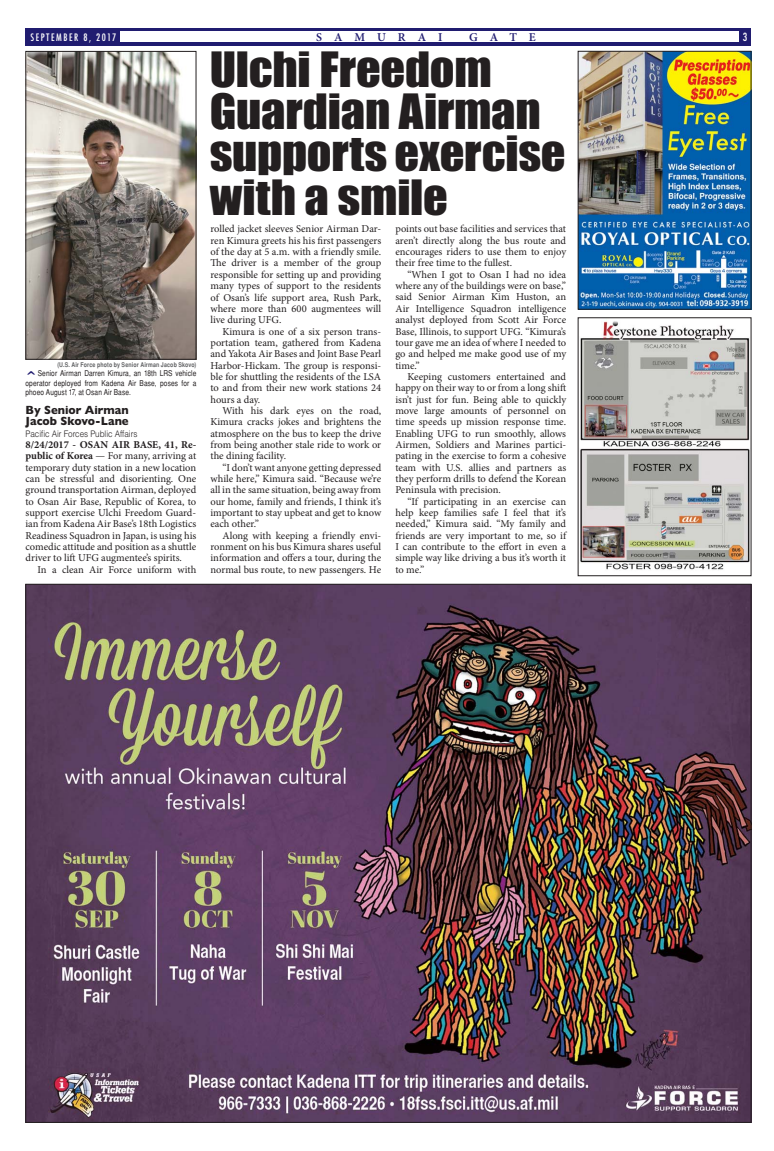
<style>
.page{position:relative;width:774px;height:1151px;background:#fff}
.page>*{position:absolute;margin:0;border:0;box-sizing:border-box;transform-origin:0 0}
.t1{font:45px/42.7px "Impact";letter-spacing:-.005em;color:#231f20;scale:1.08 1}
.t2{font:700 12px/11.3px "Gill Sans";color:#231f20;scale:.95 1}
.t3{font:600 12px "Minion Pro";letter-spacing:1em;color:#201c70}
.t4{font:500 condensed 11px "Futura";color:#fff}
.t5{font:10.5px/11.3px "Minion Pro";color:#231f20;text-align:justify}
.t6{font:500 condensed 10px "Futura";letter-spacing:.15em;color:#fff}
.t7{font:300 9px "Helvetica";letter-spacing:-.005em;color:#231f20;scale:.9 1}
.t8{font:condensed 8px/9.5px "Helvetica";letter-spacing:.015em;color:#231f20;text-align:justify}
.t9{font:700 condensed 6.5px "Helvetica";letter-spacing:.02em;color:#636466}
.s1{font-family:"OCRA Std";font-stretch:normal;color:#201c70}
.s2{font-weight:700}
</style>
<div class="page">
<div style="left:26px;top:28px;width:725px;height:17px;background:#201c70"></div>
<div style="left:120px;top:32px;width:618px;height:10px;background:#fff"></div>
<img style="left:28px;top:586px;width:721px;height:535px">
<img style="left:27px;top:53px;width:167px;height:305px">
<div style="left:25px;top:51px;width:171px;height:309px;border:1px solid #231f20"></div>
<img style="left:580px;top:53px;width:169px;height:254px">
<div style="left:578px;top:51px;width:173px;height:258px;border:1px solid #231f20"></div>
<img style="left:580px;top:321px;width:169px;height:249px">
<div style="left:578px;top:317px;width:173px;height:259px;border:1px solid #231f20"></div>
<p class="t6" style="left:30px;top:31px;width:87px">SEPTEMBER 8, 2017</p>
<p class="t3" style="left:316px;top:30px;width:128px">SAMURAI</p>
<p class="t3" style="left:469px;top:30px;width:68px">GATE</p>
<p class="t4" style="left:743px;top:31px;width:6px">3</p>
<p class="t9" style="left:57px;top:362px;width:141px">(U.S. Air Force photo by Senior Airman Jacob Skovo)</p>
<p class="t8" style="left:25px;top:369px;width:172px"><span class="s1">^</span>Senior Airman Darren Kimura, an 18th LRS vehicle operator deployed from Kadena Air Base, poses for a phoeo August 17, at Osan Air Base.</p>
<p class="t2" style="left:26px;top:404px;width:110px">By Senior Airman<br>Jacob Skovo-Lane</p>
<p class="t7" style="left:26px;top:428px;width:126px">Pacific Air Forces Public Affairs</p>
<p class="t5" style="left:26px;top:440px;width:172px"><span class="s2">8/24/2017 - OSAN AIR BASE, 41, Re&shy;public of Korea</span> — For many, arriving at temporary duty station in a new location can be stressful and disorienting. One ground transportation Airman, deployed to Osan Air Base, Republic of Korea, to support exercise Ulchi Freedom Guard&shy;ian from Kadena Air Base’s 18th Logistics Readiness Squadron in Japan, is using his comedic attitude and position as a shuttle driver to lift UFG augmentee’s spirits.</p>
<p class="t5" style="left:38px;top:565px;width:160px">In a clean Air Force uniform with</p>
<h1 class="t1" style="left:210px;top:50px;width:331px">Ulchi Freedom<br>Guardian Airman supports exercise with a smile</h1>
<p class="t5" style="left:210px;top:224px;width:172px">rolled jacket sleeves Senior Airman Dar&shy;ren Kimura greets his his first passengers of the day at 5 a.m. with a friendly smile.<br>The driver is a member of the group responsible for setting up and providing many types of support to the residents of Osan’s life support area, Rush Park, where more than 600 augmentees will live during UFG.</p>
<p class="t5" style="left:210px;top:326px;width:172px;text-indent:12px">Kimura is one of a six person trans&shy;portation team, gathered from Kadena and Yakota Air Bases and Joint Base Pearl Harbor-Hickam. The group is responsi&shy;ble for shuttling the residents of the LSA to and from their new work stations 24 hours a day.</p>
<p class="t5" style="left:210px;top:406px;width:172px;text-indent:12px">With his dark eyes on the road, Kimura cracks jokes and brightens the atmosphere on the bus to keep the drive from being another stale ride to work or the dining facility.</p>
<p class="t5" style="left:210px;top:462px;width:172px;text-indent:12px">“I don’t want anyone getting depressed while here,” Kimura said. “Because we’re all in the same situation, being away from our home, family and friends, I think it’s important to stay upbeat and get to know each other.”</p>
<p class="t5" style="left:210px;top:530px;width:172px;text-indent:12px">Along with keeping a friendly envi&shy;ronment on his bus Kimura shares useful information and offers a tour, during the normal bus route, to new passengers. He</p>
<p class="t5" style="left:395px;top:224px;width:172px">points out base facilities and services that aren’t directly along the bus route and encourages riders to use them to enjoy their free time to the fullest.</p>
<p class="t5" style="left:395px;top:270px;width:172px;text-indent:12px">“When I got to Osan I had no idea where any of the buildings were on base,” said Senior Airman Kim Huston, an Air Intelligence Squadron intelligence analyst deployed from Scott Air Force Base, Illinois, to support UFG. “Kimura’s tour gave me an idea of where I needed to go and helped me make good use of my time.”</p>
<p class="t5" style="left:395px;top:372px;width:172px;text-indent:12px">Keeping customers entertained and happy on their way to or from a long shift isn’t just for fun. Being able to quickly move large amounts of personnel on time speeds up mission response time.<br>Enabling UFG to run smoothly, allows Airmen, Soldiers and Marines partici&shy;pating in the exercise to form a cohesive team with U.S. allies and partners as they perform drills to defend the Korean Peninsula with precision.</p>
<p class="t5" style="left:395px;top:496px;width:172px;text-indent:12px">“If participating in an exercise can help keep families safe I feel that it’s needed,” Kimura said. “My family and friends are very important to me, so if I can contribute to the effort in even a simple way like driving a bus it’s worth it to me.”</p>
</div>
